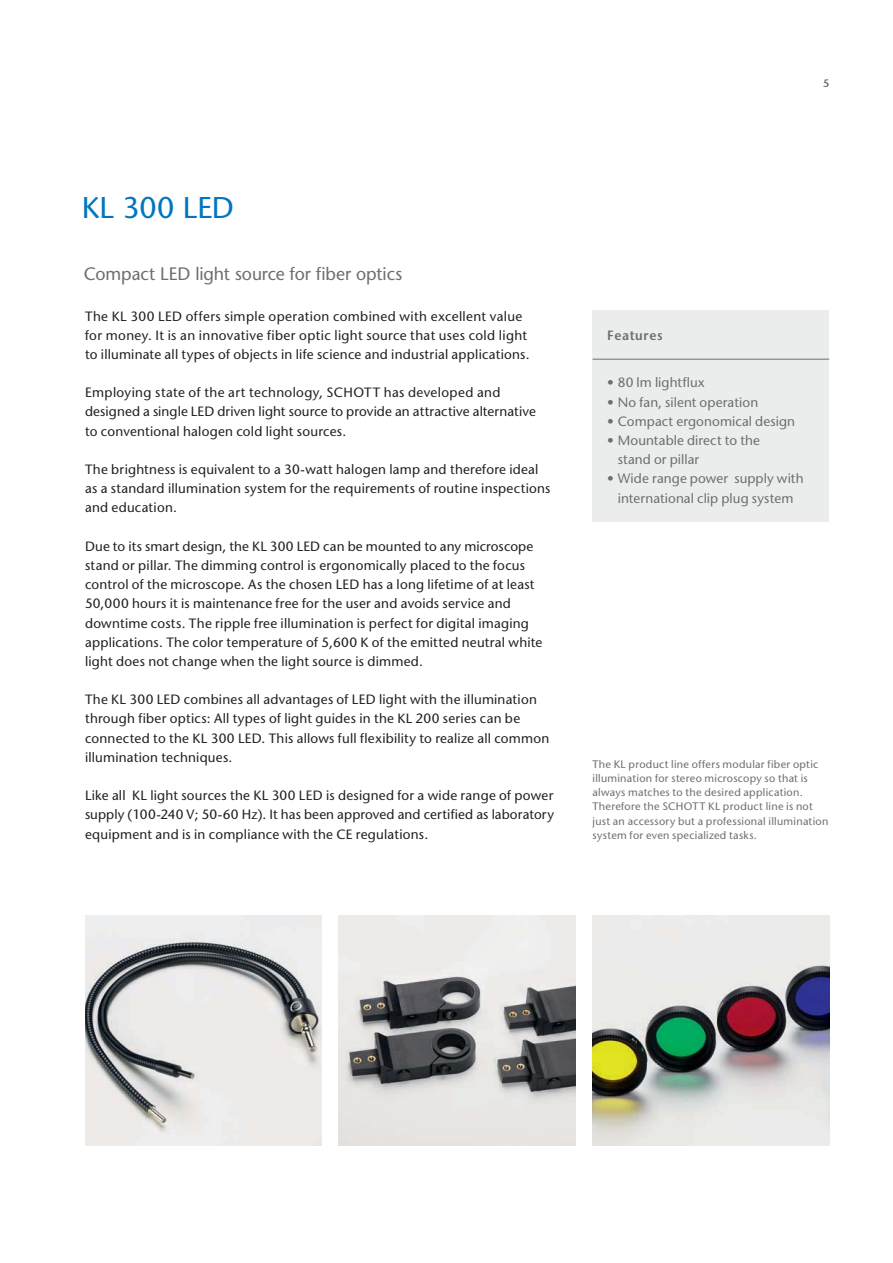
<style>
.page{position:relative;width:893px;height:1263px;background:#fff}
.page>*{position:absolute;margin:0;border:0;box-sizing:border-box;transform-origin:0 0}
.t1{font:500 30px "Stone Sans Std";color:#0076c0}
.t2{font:500 18px "Stone Sans Std";letter-spacing:-.005em;color:#6d6e70}
.t3{font:500 13.5px/19.2px "Stone Sans Std";letter-spacing:.015em;color:#231f20}
.t4{font:500 13.5px/19.2px "Stone Sans Std";letter-spacing:.005em;color:#6d6e70}
.t5{font:600 13.5px "Stone Sans Std";letter-spacing:.045em;color:#6d6e70;scale:.96 1}
.t6{font:500 10.8px/14.2px "Stone Sans Std";letter-spacing:.025em;color:#6d6e70}
.t7{font:600 10.8px "Stone Sans Std";color:#6d6e70}
</style>
<div class="page">
<img style="left:85px;top:915px;width:237px;height:231px">
<img style="left:339px;top:915px;width:236px;height:231px">
<img style="left:592px;top:915px;width:237px;height:231px">
<div style="left:592px;top:311px;width:237px;height:211px;background:#ebecec"></div>
<hr style="left:592px;top:359px;width:237px;height:1px;background:#6d6e70">
<p class="t7" style="left:823px;top:78px;width:8px">5</p>
<h1 class="t1" style="left:82px;top:195px;width:154px">KL 300 LED</h1>
<h2 class="t2" style="left:84px;top:266px;width:320px">Compact LED light source for fiber optics</h2>
<p class="t3" style="left:85px;top:307px;width:446px">The KL 300 LED offers simple operation combined with excellent value for money. It is an innovative fiber optic light source that uses cold light to illuminate all types of objects in life science and industrial applications.</p>
<p class="t3" style="left:85px;top:384px;width:452px">Employing state of the art technology, SCHOTT has developed and designed a single LED driven light source to provide an attractive alternative to conventional halogen cold light sources.</p>
<p class="t3" style="left:85px;top:461px;width:467px">The brightness is equivalent to a 30-watt halogen lamp and therefore ideal as a standard illumination system for the requirements of routine inspections and education.</p>
<p class="t3" style="left:85px;top:538px;width:459px">Due to its smart design, the KL 300 LED can be mounted to any microscope stand or pillar. The dimming control is ergonomically placed to the focus control of the microscope. As the chosen LED has a long lifetime of at least 50,000 hours it is maintenance free for the user and avoids service and downtime costs. The ripple free illumination is perfect for digital imaging applications. The color temperature of 5,600 K of the emitted neutral white light does not change when the light source is dimmed.</p>
<p class="t3" style="left:85px;top:691px;width:466px">The KL 300 LED combines all advantages of LED light with the illumination through fiber optics: All types of light guides in the KL 200 series can be connected to the KL 300 LED. This allows full flexibility to realize all common illumination techniques.</p>
<p class="t3" style="left:85px;top:787px;width:470px;text-align:justify">Like all KL light sources the KL 300 LED is designed for a wide range of power supply (100-240 V; 50-60 Hz). It has been approved and certified as laboratory equipment and is in compliance with the CE regulations.</p>
<p class="t5" style="left:607px;top:329px;width:59px">Features</p>
<p class="t4" style="left:607px;top:374px;width:99px">• 80 lm lightflux</p>
<p class="t4" style="left:607px;top:393px;width:152px">• No fan, silent operation</p>
<p class="t4" style="left:607px;top:413px;width:189px">• Compact ergonomical design</p>
<p class="t4" style="left:617px;top:432px;width:144px;text-indent:-10px">• Mountable direct to the stand or pillar</p>
<p class="t4" style="left:607px;top:470px;width:198px;text-align:center">• Wide range power supply with international clip plug system</p>
<p class="t6" style="left:592px;top:758px;width:237px">The KL product line offers modular fiber optic illumination for stereo microscopy so that is always matches to the desired application.<br>Therefore the SCHOTT KL product line is not just an accessory but a professional illumination system for even specialized tasks.</p>
</div>
